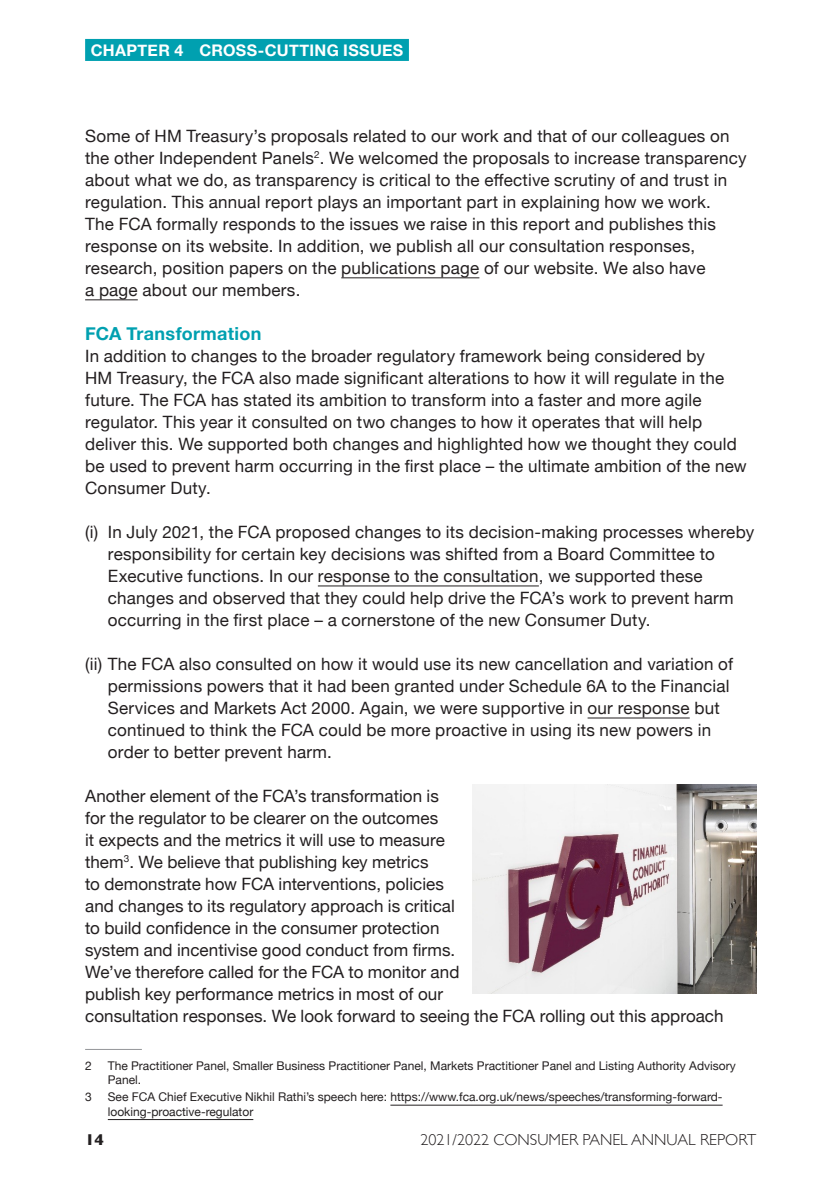
<style>
.page{position:relative;width:840px;height:1191px;background:#fff}
.page>*{position:absolute;margin:0;border:0;box-sizing:border-box;transform-origin:0 0}
.Subhead_2{font:700 18px "Helvetica Neue";letter-spacing:.015em;color:#00a0b0}
.Body_Copy{font:17px/22px "Helvetica Neue";letter-spacing:.01em;color:#231f20}
.t1{font:300 16px "Gill Sans";color:#231f20}
.t2{font:700 16px "Helvetica Neue";letter-spacing:.02em;color:#fff}
.t3{font:700 16px "Gill Sans";color:#231f20}
.Footnote{font:12px/14.4px "Helvetica Neue";color:#231f20}
</style>
<div class="page">
<div style="left:85px;top:39px;width:323px;height:22px;background:#00a0b0"></div>
<hr style="left:341px;top:277px;width:138px;height:1px;background:#231f20">
<hr style="left:85px;top:299px;width:53px;height:1px;background:#231f20">
<hr style="left:318px;top:585px;width:220px;height:1px;background:#231f20">
<hr style="left:587px;top:717px;width:102px;height:1px;background:#231f20">
<hr style="left:85px;top:1049px;width:57px;height:1px;background:#939598">
<hr style="left:390px;top:1104px;width:332px;height:1px;background:#231f20">
<hr style="left:108px;top:1119px;width:145px;height:1px;background:#231f20">
<img style="left:472px;top:784px;width:283px;height:209px">
<p class="t2" style="left:91px;top:38px;width:314px">CHAPTER 4 CROSS-CUTTING ISSUES</p>
<p class="Body_Copy" style="left:85px;top:126px;width:662px">Some of HM Treasury’s proposals related to our work and that of our colleagues on the other Independent Panels<sup>2</sup>. We welcomed the proposals to increase transparency about what we do, as transparency is critical to the effective scrutiny of and trust in regulation. This annual report plays an important part in explaining how we work.<br>The FCA formally responds to the issues we raise in this report and publishes this response on its website. In addition, we publish all our consultation responses, research, position papers on the publications page of our website. We also have<br>a page about our members.</p>
<p class="Subhead_2" style="left:85px;top:319px;width:178px">FCA TRANSFORMATION</p>
<p class="Body_Copy" style="left:85px;top:346px;width:663px">In addition to changes to the broader regulatory framework being considered by<br>HM Treasury, the FCA also made significant alterations to how it will regulate in the future. The FCA has stated its ambition to transform into a faster and more agile regulator. This year it consulted on two changes to how it operates that will help deliver this. We supported both changes and highlighted how we thought they could be used to prevent harm occurring in the first place – the ultimate ambition of the new Consumer Duty.</p>
<p class="Body_Copy" style="left:108px;top:522px;width:647px;text-indent:-23px">(i) In July 2021, the FCA proposed changes to its decision-making processes whereby responsibility for certain key decisions was shifted from a Board Committee to Executive functions. In our response to the consultation, we supported these changes and observed that they could help drive the FCA’s work to prevent harm occurring in the first place – a cornerstone of the new Consumer Duty.</p>
<p class="Body_Copy" style="left:108px;top:654px;width:626px;text-indent:-23px">(ii) The FCA also consulted on how it would use its new cancellation and variation of permissions powers that it had been granted under Schedule 6A to the Financial Services and Markets Act 2000. Again, we were supportive in our response but continued to think the FCA could be more proactive in using its new powers in order to better prevent harm.</p>
<p class="Body_Copy" style="left:85px;top:786px;width:639px">Another element of the FCA’s transformation is<br>for the regulator to be clearer on the outcomes<br>it expects and the metrics it will use to measure<br>them<sup>3</sup>. We believe that publishing key metrics<br>to demonstrate how FCA interventions, policies<br>and changes to its regulatory approach is critical<br>to build confidence in the consumer protection<br>system and incentivise good conduct from firms.<br>We’ve therefore called for the FCA to monitor and<br>publish key performance metrics in most of our<br>consultation responses. We look forward to seeing the FCA rolling out this approach</p>
<p class="Footnote" style="left:85px;top:1058px;width:8px">2</p>
<p class="Footnote" style="left:108px;top:1058px;width:629px">The Practitioner Panel, Smaller Business Practitioner Panel, Markets Practitioner Panel and Listing Authority Advisory<br>Panel.</p>
<p class="Footnote" style="left:85px;top:1090px;width:8px">3</p>
<p class="Footnote" style="left:108px;top:1090px;width:616px">See FCA Chief Executive Nikhil Rathi’s speech here: https://www.fca.org.uk/news/speeches/transforming-forward&shy;looking-proactive-regulator</p>
<p class="t3" style="left:85px;top:1127px;width:21px">14</p>
<p class="t1" style="left:420px;top:1127px;width:337px">2021/2022 CONSUMER PANEL ANNUAL REPORT</p>
</div>
